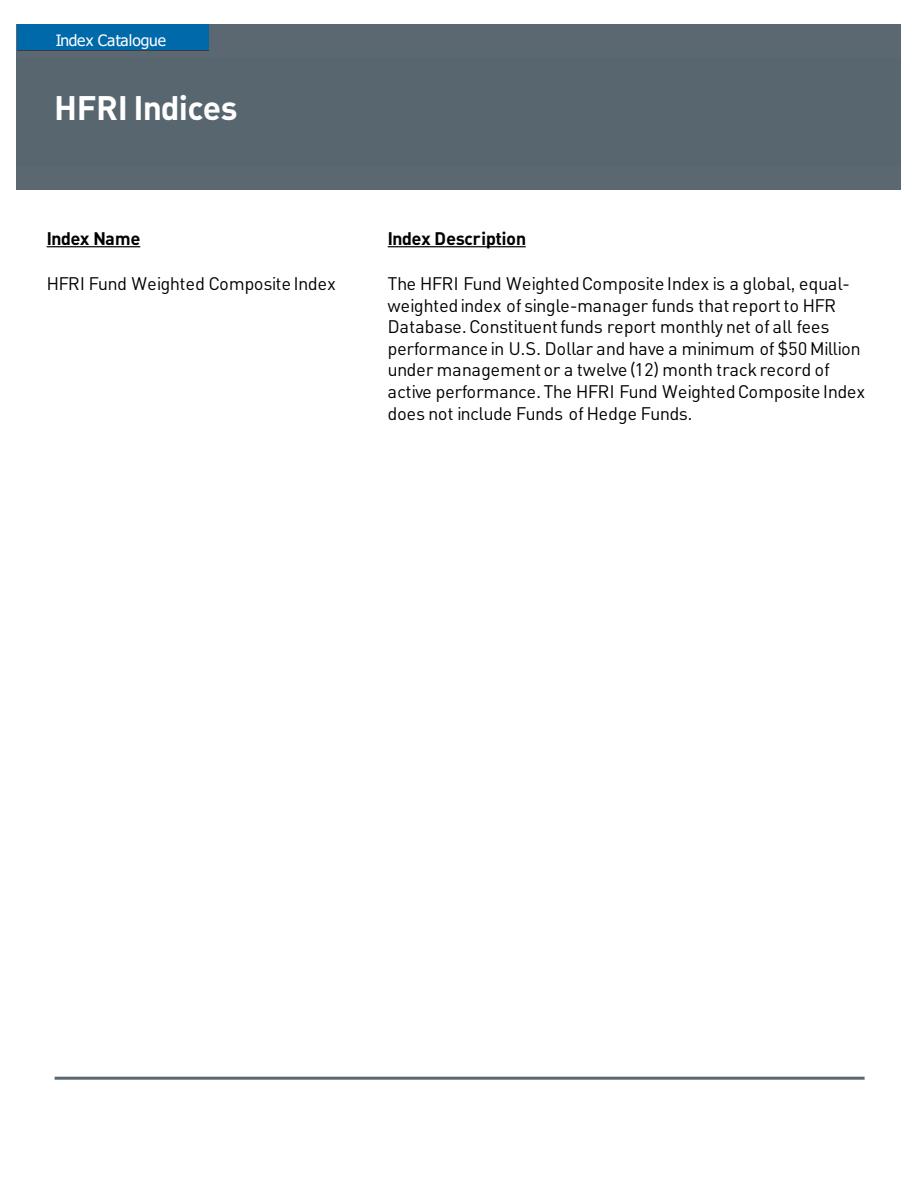
<style>
.page{position:relative;width:918px;height:1188px;background:#fff}
.page>*{position:absolute;margin:0;border:0;box-sizing:border-box;transform-origin:0 0}
.t1{font:700 33.6px "PNC Brand";color:#fff}
.t2{font:18px/21.6px "PNC Brand";letter-spacing:.01em;color:#000}
.t3{font:700 18px "PNC Brand";letter-spacing:.005em;color:#000}
.t4{font:15.6px "Tahoma";letter-spacing:-.01em;color:#fff}
</style>
<div class="page">
<div style="left:17px;top:24px;width:884px;height:166px;background:#5b6771"></div>
<hr style="left:55px;top:1077px;width:810px;height:3px;background:#5b6771">
<hr style="left:17px;top:48px;width:192px;height:2px;background:#333e47">
<div style="left:17px;top:24px;width:192px;height:25px;background:#0069aa"></div>
<svg style="left:47px;top:246px;width:93px;height:1px"></svg>
<svg style="left:388px;top:246px;width:138px;height:1px"></svg>
<p class="t4" style="left:56px;top:30px;width:112px">Index Catalogue</p>
<p class="t1" style="left:54px;top:86px;width:184px">HFRI Indices</p>
<p class="t3" style="left:47px;top:227px;width:95px">Index Name</p>
<p class="t3" style="left:388px;top:227px;width:140px">Index Description</p>
<p class="t2" style="left:47px;top:272px;width:291px">HFRI Fund Weighted Composite Index</p>
<p class="t2" style="left:388px;top:272px;width:479px">The HFRI Fund Weighted Composite Index is a global, equal&shy;weighted index of single-manager funds that report to HFR Database. Constituent funds report monthly net of all fees performance in U.S. Dollar and have a minimum of $50 Million under management or a twelve (12) month track record of active performance. The HFRI Fund Weighted Composite Index does not include Funds of Hedge Funds.</p>
</div>
